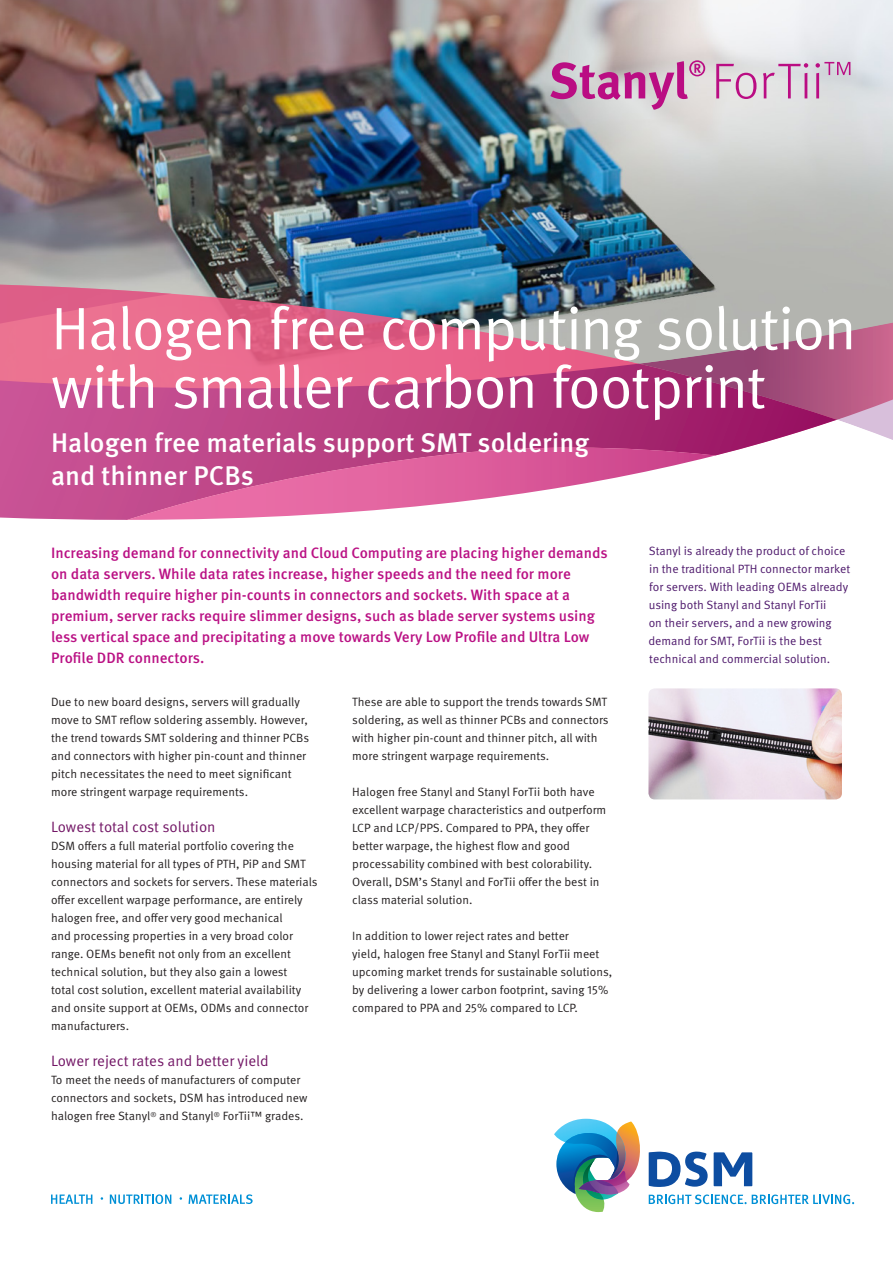
<style>
.page{position:relative;width:893px;height:1263px;background:#fff}
.page>*{position:absolute;margin:0;border:0;box-sizing:border-box;transform-origin:0 0}
.t1{font:60px/58.5px "Meta Pro Norm";letter-spacing:-.03em;color:#fff}
.SubHeading{font:500 27px "Meta Pro";color:#fff}
.Bodytekst{font:500 15px/21px "Meta Pro";color:#ba1184}
.Bodytekst-2{font:15px "Meta Pro Norm";color:#731766}
.Bodytekst-3{font:12px/18px "Meta Pro Norm";color:#231f20}
.t2{font:12px/18px "Meta Pro Norm";color:#4e196c}
</style>
<div class="page">
<img style="left:0;top:0;width:893px;height:285px">
<svg style="left:0;top:285px;width:893px;height:235px;background:#c5739b"></svg>
<svg style="left:51px;top:1194px;width:41px;height:10px"></svg>
<svg style="left:110px;top:1194px;width:61px;height:10px"></svg>
<svg style="left:188px;top:1194px;width:65px;height:10px"></svg>
<svg style="left:554px;top:1119px;width:300px;height:93px"></svg>
<svg style="left:550px;top:60px;width:155px;height:50px;background:#ca94b7"></svg>
<svg style="left:716px;top:64px;width:40px;height:35px"></svg>
<svg style="left:763px;top:63px;width:45px;height:35px;background:#d7b6cf"></svg>
<svg style="left:815px;top:62px;width:35px;height:36px"></svg>
<img style="left:648px;top:688px;width:194px;height:111px">
<p class="t1" style="left:51px;top:295px;width:807px">Halogen free computing solution with smaller carbon footprint</p>
<p class="SubHeading" style="left:51px;top:422px;width:540px">Halogen free materials support SMT soldering</p>
<p class="SubHeading" style="left:51px;top:455px;width:204px">and thinner PCBs</p>
<p class="Bodytekst" style="left:51px;top:541px;width:558px">Increasing demand for connectivity and Cloud Computing are placing higher demands on data servers. While data rates increase, higher speeds and the need for more bandwidth require higher pin-counts in connectors and sockets. With space at a premium, server racks require slimmer designs, such as blade server systems using less vertical space and precipitating a move towards Very Low Profile and Ultra Low Profile DDR connectors.</p>
<p class="t2" style="left:648px;top:541px;width:203px">Stanyl is already the product of choice in the traditional PTH connector market for servers. With leading OEMs already using both Stanyl and Stanyl ForTii<br>on their servers, and a new growing demand for SMT, ForTii is the best technical and commercial solution.</p>
<p class="Bodytekst-3" style="left:51px;top:692px;width:260px">Due to new board designs, servers will gradually move to SMT reflow soldering assembly. However, the trend towards SMT soldering and thinner PCBs and connectors with higher pin-count and thinner pitch necessitates the need to meet significant more stringent warpage requirements.</p>
<p class="Bodytekst-2" style="left:51px;top:816px;width:166px">Lowest total cost solution</p>
<p class="Bodytekst-3" style="left:51px;top:836px;width:268px">DSM offers a full material portfolio covering the housing material for all types of PTH, PiP and SMT connectors and sockets for servers. These materials offer excellent warpage performance, are entirely halogen free, and offer very good mechanical<br>and processing properties in a very broad color range. OEMs benefit not only from an excellent technical solution, but they also gain a lowest<br>total cost solution, excellent material availability and onsite support at OEMs, ODMs and connector manufacturers.</p>
<p class="Bodytekst-2" style="left:51px;top:1050px;width:219px">Lower reject rates and better yield</p>
<p class="Bodytekst-3" style="left:51px;top:1070px;width:258px">To meet the needs of manufacturers of computer connectors and sockets, DSM has introduced new halogen free Stanyl<sup>®</sup> and Stanyl<sup>®</sup> ForTii™ grades.</p>
<p class="Bodytekst-3" style="left:352px;top:692px;width:258px">These are able to support the trends towards SMT soldering, as well as thinner PCBs and connectors with higher pin-count and thinner pitch, all with more stringent warpage requirements.</p>
<p class="Bodytekst-3" style="left:352px;top:782px;width:256px">Halogen free Stanyl and Stanyl ForTii both have excellent warpage characteristics and outperform LCP and LCP/PPS. Compared to PPA, they offer better warpage, the highest flow and good processability combined with best colorability.<br>Overall, DSM’s Stanyl and ForTii offer the best in class material solution.</p>
<p class="Bodytekst-3" style="left:352px;top:926px;width:262px">In addition to lower reject rates and better<br>yield, halogen free Stanyl and Stanyl ForTii meet upcoming market trends for sustainable solutions, by delivering a lower carbon footprint, saving 15% compared to PPA and 25% compared to LCP.</p>
</div>
